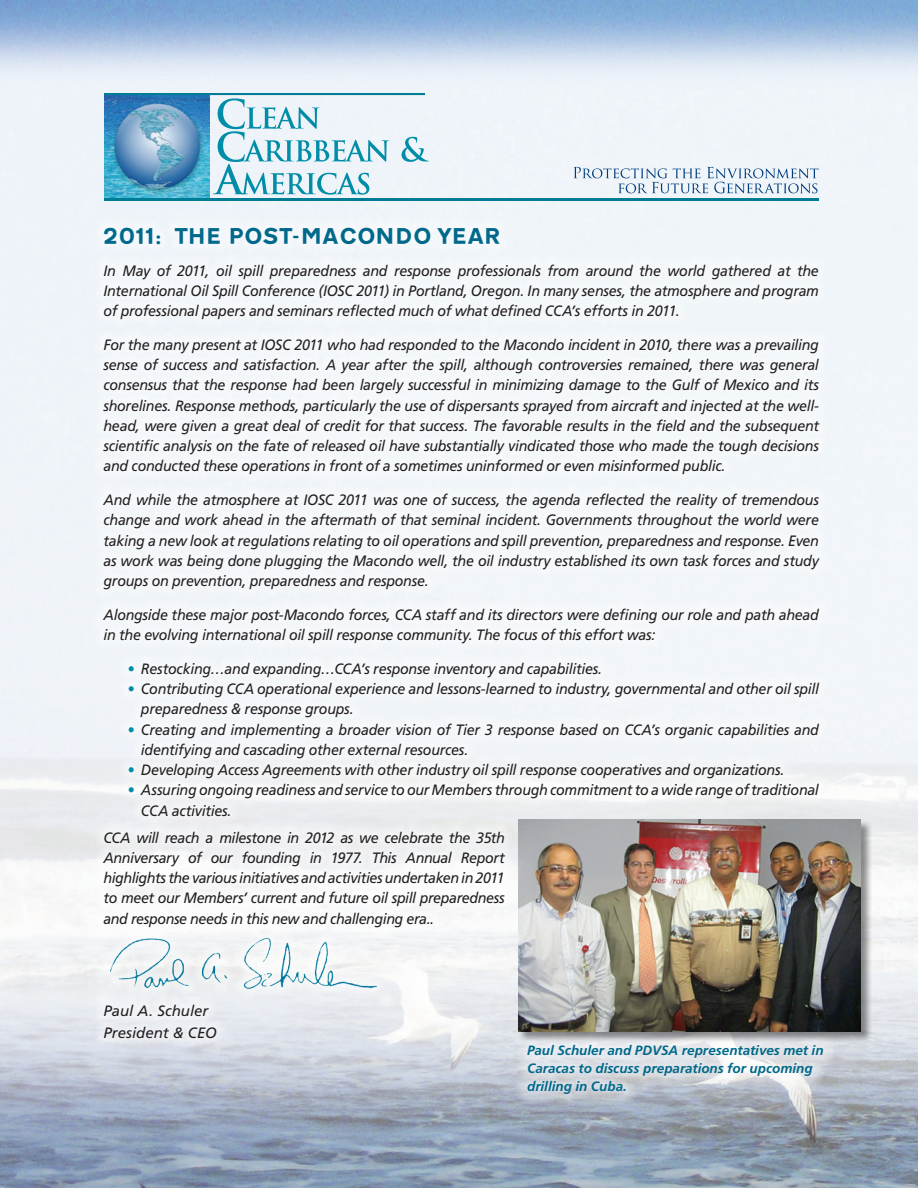
<style>
.page{position:relative;width:918px;height:1188px;background:#fff}
.page>*{position:absolute;margin:0;border:0;box-sizing:border-box;transform-origin:0 0}
.t1{font:800 21px "Transport";letter-spacing:-.005em;color:#00688a;scale:1.05 1}
.t2{font:italic 15px/20.2px "Frutiger";letter-spacing:-.015em;color:#231f20;text-align:justify;scale:.95 1}
.t3{font:italic 15px/22.5px "Frutiger";letter-spacing:-.015em;color:#231f20}
.t4{font:italic 700 13.5px/18px "Frutiger";color:#00688a}
.s1{color:#008da8}
</style>
<div class="page">
<img style="left:0;top:0;width:918px;height:1188px">
<div style="left:91px;top:216px;width:738px;height:831px;background:#f4f7fa"></div>
<img style="left:104px;top:938px;width:281px;height:63px">
<div style="left:209px;top:94px;width:610px;height:105px;background:#eff4f9"></div>
<img style="left:104px;top:95px;width:105px;height:104px">
<svg style="left:402px;top:137px;width:27px;height:25px"></svg>
<svg style="left:213px;top:98px;width:176px;height:97px"></svg>
<hr style="left:104px;top:93px;width:321px;height:2px;background:#007d96">
<hr style="left:104px;top:199px;width:715px;height:2px;background:#007d96">
<svg style="left:574px;top:167px;width:244px;height:26px"></svg>
<svg style="left:511px;top:1029px;width:323px;height:76px;background:#d3d6dc"></svg>
<div style="left:518px;top:819px;width:354px;height:224px;background:#231f20;opacity:.5"></div>
<img style="left:518px;top:820px;width:343px;height:211px">
<h1 class="t1" style="left:104px;top:224px;width:334px">2011: THE POST-MACON DO YEAR</h1>
<p class="t2" style="left:104px;top:260px;width:755px">In May of 2011, oil spill preparedness and response professionals from around the world gathered at the International Oil Spill Conference (IOSC 2011) in Portland, Oregon. In many senses, the atmosphere and program of professional papers and seminars reflected much of what defined CCA’s efforts in 2011.</p>
<p class="t2" style="left:104px;top:334px;width:755px">For the many present at IOSC 2011 who had responded to the Macondo incident in 2010, there was a prevailing sense of success and satisfaction. A year after the spill, although controversies remained, there was general consensus that the response had been largely successful in minimizing damage to the Gulf of Mexico and its shorelines. Response methods, particularly the use of dispersants sprayed from aircraft and injected at the well&shy;head, were given a great deal of credit for that success. The favorable results in the field and the subsequent scientific analysis on the fate of released oil have substantially vindicated those who made the tough decisions and conducted these operations in front of a sometimes uninformed or even misinformed public.</p>
<p class="t2" style="left:104px;top:490px;width:755px">And while the atmosphere at IOSC 2011 was one of success, the agenda reflected the reality of tremendous change and work ahead in the aftermath of that seminal incident. Governments throughout the world were taking a new look at regulations relating to oil operations and spill prevention, preparedness and response. Even as work was being done plugging the Macondo well, the oil industry established its own task forces and study groups on prevention, preparedness and response.</p>
<p class="t2" style="left:104px;top:604px;width:755px">Alongside these major post-Macondo forces, CCA staff and its directors were defining our role and path ahead in the evolving international oil spill response community. The focus of this effort was:</p>
<p class="t2" style="left:127px;top:658px;width:501px"><span class="s1">•</span> Restocking…and expanding…CCA’s response inventory and capabilities.</p>
<p class="t2" style="left:141px;top:679px;width:715px;text-indent:-13px"><span class="s1">•</span> Contributing CCA operational experience and lessons-learned to industry, governmental and other oil spill preparedness &amp; response groups.</p>
<p class="t2" style="left:141px;top:719px;width:715px;text-indent:-13px"><span class="s1">•</span> Creating and implementing a broader vision of Tier 3 response based on CCA’s organic capabilities and identifying and cascading other external resources.</p>
<p class="t2" style="left:127px;top:760px;width:693px"><span class="s1">•</span> Developing Access Agreements with other industry oil spill response cooperatives and organizations.</p>
<p class="t2" style="left:141px;top:780px;width:715px;text-indent:-13px"><span class="s1">•</span> Assuring ongoing readiness and service to our Members through commitment to a wide range of traditional<br>CCA activities.</p>
<p class="t2" style="left:103px;top:827px;width:424px">CCA will reach a milestone in 2012 as we celebrate the 35th Anniversary of our founding in 1977. This Annual Report highlights the various initiatives and activities undertaken in 2011 to meet our Members’ current and future oil spill preparedness and response needs in this new and challenging era..</p>
<p class="t3" style="left:104px;top:999px;width:115px">Paul A. Schuler<br>President &amp; CEO</p>
<p class="t4" style="left:527px;top:1042px;width:298px">Paul Schuler and PDVSA representatives met in<br>Caracas to discuss preparations for upcoming drilling in Cuba.</p>
</div>
